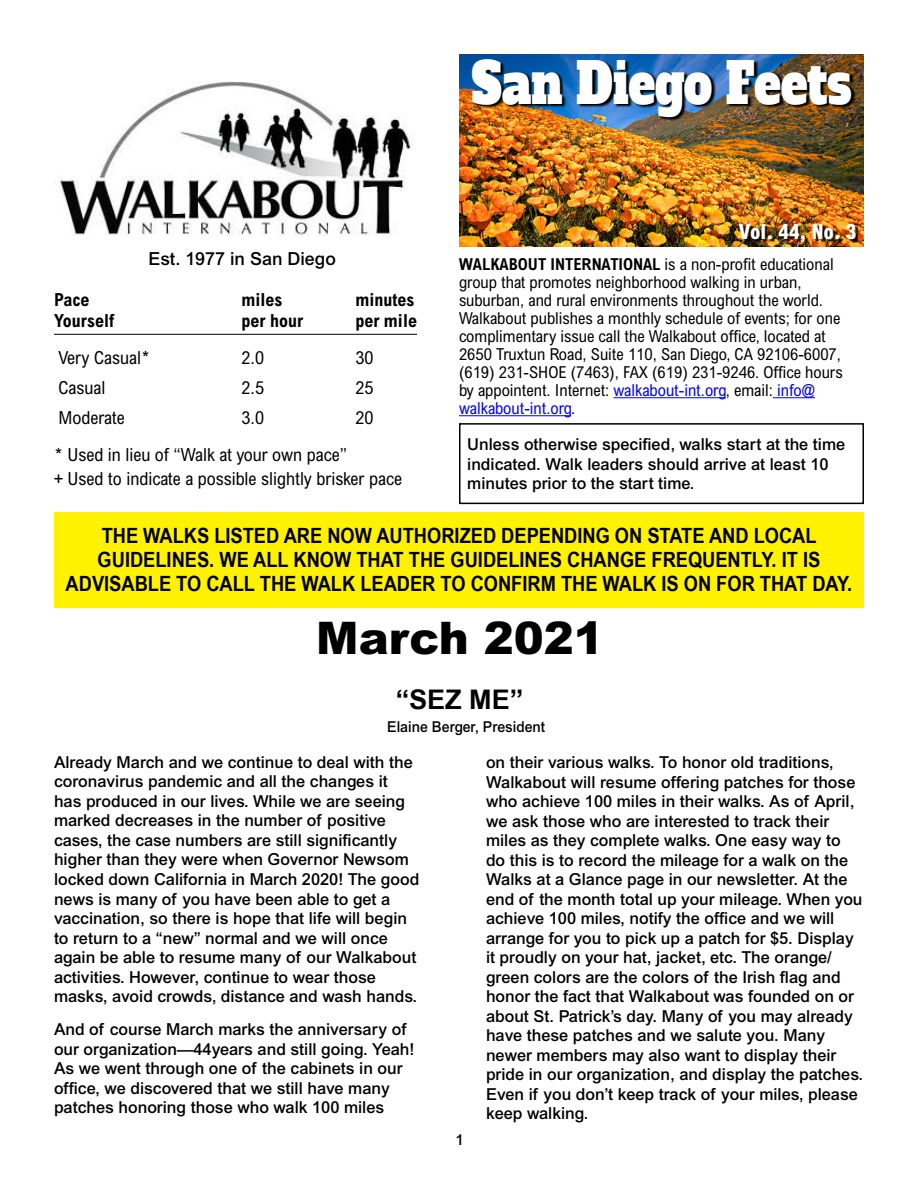
<style>
.page{position:relative;width:918px;height:1188px;background:#fff}
.page>*{position:absolute;margin:0;border:0;box-sizing:border-box;transform-origin:0 0}
.t1{font:56.25px "Alfa Slab One";color:#fff;scale:.8 1}
.t2{font:900 45px "Arial MT Std";color:#000}
.t3{font:700 27px "Arial MT Std";color:#000}
.t4{font:700 21px/24px "Arial MT Std";color:#000;text-align:center;scale:.87 1}
.t5{font:800 condensed 21px "Arial MT Std";color:#fff}
.t6{font:condensed 18px/24px "Arial MT Std";color:#000}
.t7{font:700 condensed 18px "Arial MT Std";color:#000}
.t8{font:500 18px "Arial MT Std";color:#000}
.t9{font:500 16.5px/19.5px "Arial MT Std";color:#000}
.t10{font:condensed 16.5px/18px "Arial MT Std";color:#000}
.t11{font:500 15px "Arial MT Std";color:#000;scale:.95 1}
.t12{font:500 15px "Arial MT Std";color:#000}
.s1{font-weight:700}
.s2{color:#00f}
</style>
<div class="page">
<img style="left:60px;top:81px;width:352px;height:155px">
<hr style="left:614px;top:397px;width:112px;height:1px;background:#00f">
<hr style="left:773px;top:397px;width:42px;height:1px;background:#00f">
<hr style="left:459px;top:415px;width:112px;height:1px;background:#00f">
<img style="left:459px;top:54px;width:405px;height:193px">
<img style="left:473px;top:60px;width:382px;height:61px">
<div style="left:742px;top:226px;width:116px;height:18px;background:#000;opacity:.82"></div>
<hr style="left:54px;top:334px;width:363px;height:1px;background:#000">
<div style="left:54px;top:512px;width:810px;height:95px;background:#fff200"></div>
<div style="left:459px;top:423px;width:405px;height:81px;border:2px solid #000"></div>
<h1 class="t1" style="left:471px;top:46px;width:477px">San Diego Feets</h1>
<p class="t5" style="left:739px;top:219px;width:119px">Vol. 44, No. 3</p>
<p class="t8" style="left:148px;top:248px;width:189px">Est. 1977 in San Diego</p>
<p class="t10" style="left:459px;top:255px;width:385px"><span class="s1">WALKABOUT INTERNATIONAL</span> is a non-profit educational group that promotes neighborhood walking in urban, suburban, and rural environments throughout the world.<br>Walkabout publishes a monthly schedule of events; for one complimentary issue call the Walkabout office, located at 2650 Truxtun Road, Suite 110, San Diego, CA 92106-6007, (619) 231-SHOE (7463), FAX (619) 231-9246. Office hours by appointent. Internet: <span class="s2">walkabout-int.org</span>, email: <span class="s2">info@ walkabout-int.org</span>.</p>
<p class="t7" style="left:54px;top:289px;width:37px">Pace</p>
<p class="t7" style="left:242px;top:289px;width:43px">miles</p>
<p class="t7" style="left:356px;top:289px;width:61px">minutes</p>
<p class="t7" style="left:54px;top:310px;width:62px">Yourself</p>
<p class="t7" style="left:242px;top:310px;width:63px">per hour</p>
<p class="t7" style="left:356px;top:310px;width:63px">per mile</p>
<p class="t6" style="left:58px;top:345px;width:93px">Very Casual*</p>
<p class="t6" style="left:242px;top:345px;width:24px">2.0</p>
<p class="t6" style="left:356px;top:345px;width:19px">30</p>
<p class="t6" style="left:58px;top:375px;width:48px">Casual</p>
<p class="t6" style="left:242px;top:375px;width:24px">2.5</p>
<p class="t6" style="left:356px;top:375px;width:19px">25</p>
<p class="t6" style="left:58px;top:405px;width:68px">Moderate</p>
<p class="t6" style="left:242px;top:405px;width:24px">3.0</p>
<p class="t6" style="left:356px;top:405px;width:19px">20</p>
<p class="t6" style="left:54px;top:443px;width:350px">* Used in lieu of “Walk at your own pace”<br>+ Used to indicate a possible slightly brisker pace</p>
<p class="t9" style="left:467px;top:434px;width:380px">Unless otherwise specified, walks start at the time indicated. Walk leaders should arrive at least 10 minutes prior to the start time.</p>
<p class="t4" style="left:66px;top:524px;width:906px">THE WALKS LISTED ARE NOW AUTHORIZED DEPENDING ON STATE AND LOCAL<br>GUIDELINES. WE ALL KNOW THAT THE GUIDELINES CHANGE FREQUENTLY. IT IS<br>ADVISABLE TO CALL THE WALK LEADER TO CONFIRM THE WALK IS ON FOR THAT DAY.</p>
<h2 class="t2" style="left:316px;top:609px;width:289px">March 2021</h2>
<h3 class="t3" style="left:396px;top:684px;width:129px">“SEZ ME”</h3>
<p class="t11" style="left:387px;top:718px;width:168px">Elaine Berger, President</p>
<p class="t9" style="left:54px;top:752px;width:367px">Already March and we continue to deal with the coronavirus pandemic and all the changes it has produced in our lives. While we are seeing marked decreases in the number of positive cases, the case numbers are still significantly higher than they were when Governor Newsom locked down California in March 2020! The good news is many of you have been able to get a vaccination, so there is hope that life will begin to return to a “new” normal and we will once again be able to resume many of our Walkabout activities. However, continue to wear those masks, avoid crowds, distance and wash hands.</p>
<p class="t9" style="left:54px;top:1019px;width:362px">And of course March marks the anniversary of our organization—44years and still going. Yeah!<br>As we went through one of the cabinets in our office, we discovered that we still have many patches honoring those who walk 100 miles</p>
<p class="t12" style="left:455px;top:1131px;width:10px">1</p>
<p class="t9" style="left:486px;top:752px;width:379px">on their various walks. To honor old traditions, Walkabout will resume offering patches for those who achieve 100 miles in their walks. As of April, we ask those who are interested to track their miles as they complete walks. One easy way to do this is to record the mileage for a walk on the Walks at a Glance page in our newsletter. At the end of the month total up your mileage. When you achieve 100 miles, notify the office and we will arrange for you to pick up a patch for $5. Display it proudly on your hat, jacket, etc. The orange/ green colors are the colors of the Irish flag and honor the fact that Walkabout was founded on or about St. Patrick’s day. Many of you may already have these patches and we salute you. Many newer members may also want to display their pride in our organization, and display the patches.<br>Even if you don’t keep track of your miles, please keep walking.</p>
</div>
